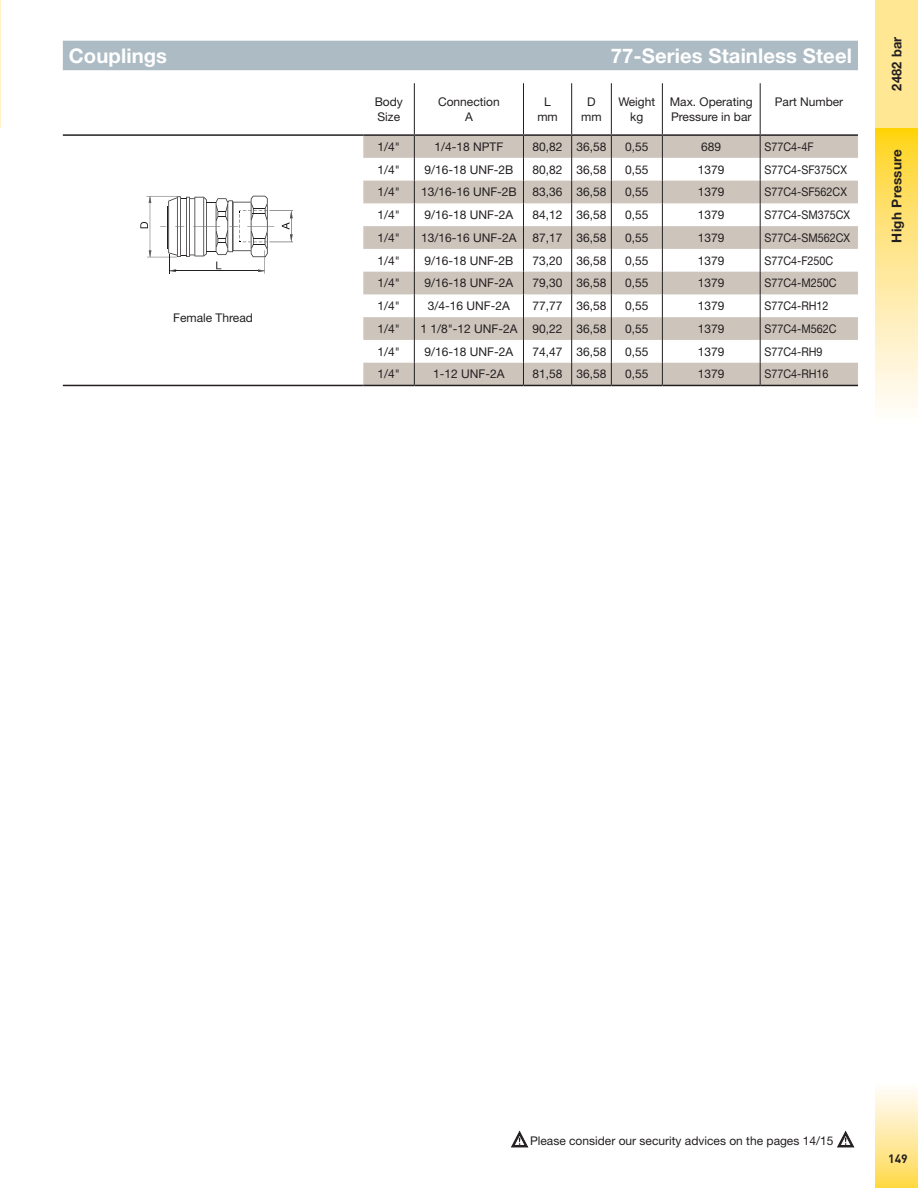
<style>
.page{position:relative;width:918px;height:1188px;background:#fff}
.page>*{position:absolute;margin:0;border:0;box-sizing:border-box;transform-origin:0 0}
.t1{font:700 20.25px "Helvetica Neue LT Std";letter-spacing:.005em;color:#fff}
.t2{font:700 13.5px "Helvetica Neue LT Std";letter-spacing:.02em;color:#231f20}
.t3{font:700 13.5px "Helvetica Neue LT Std";letter-spacing:.02em;color:#231f20;scale:.95 1}
.t4{font:12px/15px "Helvetica Neue LT Std";color:#231f20;text-align:center}
.t5{font:12px "Helvetica Neue LT Std";color:#231f20;scale:.9 1}
.t6{font:700 12px "DINOT";color:#231f20}
</style>
<div class="page">
<svg style="left:875px;top:128px;width:43px;height:280px"></svg>
<div style="left:875px;top:1082px;width:43px;height:106px;background:linear-gradient(to bottom,#fffeff,#ffd94c)"></div>
<div style="left:875px;top:0;width:43px;height:128px;background:#ffe794"></div>
<svg style="left:512px;top:1132px;width:16px;height:15px"></svg>
<svg style="left:838px;top:1132px;width:16px;height:15px"></svg>
<div style="left:63px;top:41px;width:795px;height:29px;background:#acbbc4"></div>
<svg style="left:140px;top:83px;width:620px;height:189px"></svg>
<hr style="left:63px;top:385px;width:300px;height:1px;background:#231f20">
<hr style="left:63px;top:134px;width:300px;height:2px;background:#231f20">
<hr style="left:414px;top:83px;width:1px;height:51px;background:#231f20">
<hr style="left:523px;top:83px;width:1px;height:51px;background:#231f20">
<hr style="left:571px;top:83px;width:1px;height:51px;background:#231f20">
<hr style="left:611px;top:83px;width:1px;height:51px;background:#231f20">
<hr style="left:662px;top:83px;width:1px;height:51px;background:#231f20">
<hr style="left:760px;top:83px;width:1px;height:51px;background:#231f20">
<hr style="left:363px;top:134px;width:51px;height:2px;background:#231f20">
<hr style="left:414px;top:134px;width:109px;height:2px;background:#231f20">
<hr style="left:523px;top:134px;width:49px;height:2px;background:#231f20">
<hr style="left:572px;top:134px;width:39px;height:2px;background:#231f20">
<hr style="left:611px;top:134px;width:51px;height:2px;background:#231f20">
<hr style="left:662px;top:134px;width:98px;height:2px;background:#231f20">
<hr style="left:760px;top:134px;width:98px;height:2px;background:#231f20">
<hr style="left:363px;top:385px;width:51px;height:1px;background:#231f20">
<hr style="left:414px;top:385px;width:109px;height:1px;background:#231f20">
<hr style="left:523px;top:385px;width:49px;height:1px;background:#231f20">
<hr style="left:572px;top:385px;width:39px;height:1px;background:#231f20">
<hr style="left:611px;top:385px;width:51px;height:1px;background:#231f20">
<hr style="left:662px;top:385px;width:98px;height:1px;background:#231f20">
<svg style="left:363px;top:136px;width:495px;height:249px"></svg>
<hr style="left:760px;top:385px;width:98px;height:1px;background:#231f20">
<h1 class="t1" style="left:69px;top:48px;width:100px">Couplings</h1>
<h1 class="t1" style="left:611px;top:48px;width:243px">77-Series Stainless Steel</h1>
<p class="t4" style="left:375px;top:95px;width:30px;text-align:left">Body<br>Size</p>
<p class="t4" style="left:438px;top:95px;width:63px">Connection<br>A</p>
<p class="t4" style="left:537px;top:95px;width:22px">L mm</p>
<p class="t4" style="left:581px;top:95px;width:22px">D mm</p>
<p class="t4" style="left:618px;top:95px;width:38px">Weight kg</p>
<p class="t4" style="left:670px;top:95px;width:84px;text-align:left">Max. Operating<br>Pressure in bar</p>
<p class="t4" style="left:775px;top:95px;width:70px">Part Number</p>
<p class="t4" style="left:173px;top:311px;width:81px">Female Thread</p>
<p class="t4" style="left:378px;top:140px;width:24px">1/4"</p>
<p class="t4" style="left:434px;top:140px;width:70px">1/4-18 NPTF</p>
<p class="t4" style="left:533px;top:140px;width:75px">80,82 36,58</p>
<p class="t4" style="left:625px;top:140px;width:25px">0,55</p>
<p class="t4" style="left:701px;top:140px;width:22px">689</p>
<p class="t5" style="left:764px;top:142px;width:56px">S77C4-4F</p>
<p class="t4" style="left:378px;top:163px;width:24px">1/4"</p>
<p class="t4" style="left:424px;top:163px;width:91px">9/16-18 UNF-2B</p>
<p class="t4" style="left:533px;top:163px;width:75px">80,82 36,58</p>
<p class="t4" style="left:625px;top:163px;width:25px">0,55</p>
<p class="t4" style="left:698px;top:163px;width:28px">1379</p>
<p class="t5" style="left:764px;top:165px;width:93px">S77C4-SF375CX</p>
<p class="t4" style="left:378px;top:185px;width:24px">1/4"</p>
<p class="t4" style="left:421px;top:185px;width:97px">13/16-16 UNF-2B</p>
<p class="t4" style="left:533px;top:185px;width:75px">83,36 36,58</p>
<p class="t4" style="left:625px;top:185px;width:25px">0,55</p>
<p class="t4" style="left:698px;top:185px;width:28px">1379</p>
<p class="t5" style="left:764px;top:188px;width:93px">S77C4-SF562CX</p>
<p class="t4" style="left:378px;top:208px;width:24px">1/4"</p>
<p class="t4" style="left:425px;top:208px;width:90px">9/16-18 UNF-2A</p>
<p class="t4" style="left:533px;top:208px;width:75px">84,12 36,58</p>
<p class="t4" style="left:625px;top:208px;width:25px">0,55</p>
<p class="t4" style="left:698px;top:208px;width:28px">1379</p>
<p class="t5" style="left:764px;top:210px;width:97px">S77C4-SM375CX</p>
<p class="t4" style="left:378px;top:231px;width:24px">1/4"</p>
<p class="t4" style="left:421px;top:231px;width:97px">13/16-16 UNF-2A</p>
<p class="t4" style="left:533px;top:231px;width:75px">87,17 36,58</p>
<p class="t4" style="left:625px;top:231px;width:25px">0,55</p>
<p class="t4" style="left:698px;top:231px;width:28px">1379</p>
<p class="t5" style="left:764px;top:233px;width:97px">S77C4-SM562CX</p>
<p class="t4" style="left:378px;top:254px;width:24px">1/4"</p>
<p class="t4" style="left:424px;top:254px;width:91px">9/16-18 UNF-2B</p>
<p class="t4" style="left:533px;top:254px;width:75px">73,20 36,58</p>
<p class="t4" style="left:625px;top:254px;width:25px">0,55</p>
<p class="t4" style="left:698px;top:254px;width:28px">1379</p>
<p class="t5" style="left:764px;top:256px;width:78px">S77C4-F250C</p>
<p class="t4" style="left:378px;top:277px;width:24px">1/4"</p>
<p class="t4" style="left:425px;top:277px;width:90px">9/16-18 UNF-2A</p>
<p class="t4" style="left:533px;top:277px;width:75px">79,30 36,58</p>
<p class="t4" style="left:625px;top:277px;width:25px">0,55</p>
<p class="t4" style="left:698px;top:277px;width:28px">1379</p>
<p class="t5" style="left:764px;top:279px;width:82px">S77C4-M250C</p>
<p class="t4" style="left:378px;top:299px;width:24px">1/4"</p>
<p class="t4" style="left:428px;top:299px;width:84px">3/4-16 UNF-2A</p>
<p class="t4" style="left:533px;top:299px;width:75px">77,77 36,58</p>
<p class="t4" style="left:625px;top:299px;width:25px">0,55</p>
<p class="t4" style="left:698px;top:299px;width:28px">1379</p>
<p class="t5" style="left:764px;top:301px;width:73px">S77C4-RH12</p>
<p class="t4" style="left:378px;top:322px;width:24px">1/4"</p>
<p class="t4" style="left:420px;top:322px;width:99px">1 1/8"-12 UNF-2A</p>
<p class="t4" style="left:533px;top:322px;width:75px">90,22 36,58</p>
<p class="t4" style="left:625px;top:322px;width:25px">0,55</p>
<p class="t4" style="left:698px;top:322px;width:28px">1379</p>
<p class="t5" style="left:764px;top:324px;width:82px">S77C4-M562C</p>
<p class="t4" style="left:378px;top:345px;width:24px">1/4"</p>
<p class="t4" style="left:425px;top:345px;width:90px">9/16-18 UNF-2A</p>
<p class="t4" style="left:533px;top:345px;width:75px">74,47 36,58</p>
<p class="t4" style="left:625px;top:345px;width:25px">0,55</p>
<p class="t4" style="left:698px;top:345px;width:28px">1379</p>
<p class="t5" style="left:764px;top:347px;width:66px">S77C4-RH9</p>
<p class="t4" style="left:378px;top:368px;width:24px">1/4"</p>
<p class="t4" style="left:433px;top:368px;width:73px">1-12 UNF-2A</p>
<p class="t4" style="left:533px;top:368px;width:75px">81,58 36,58</p>
<p class="t4" style="left:625px;top:368px;width:25px">0,55</p>
<p class="t4" style="left:698px;top:368px;width:28px">1379</p>
<p class="t5" style="left:764px;top:370px;width:73px">S77C4-RH16</p>
<p class="t3" style="left:892px;top:91px;width:58px;rotate:-90deg">2482 bar</p>
<p class="t2" style="left:892px;top:243px;width:95px;rotate:-90deg">High Pressure</p>
<p class="t4" style="left:530px;top:1134px;width:305px">Please consider our security advices on the pages 14/15</p>
<p class="t6" style="left:888px;top:1152px;width:21px">149</p>
</div>
